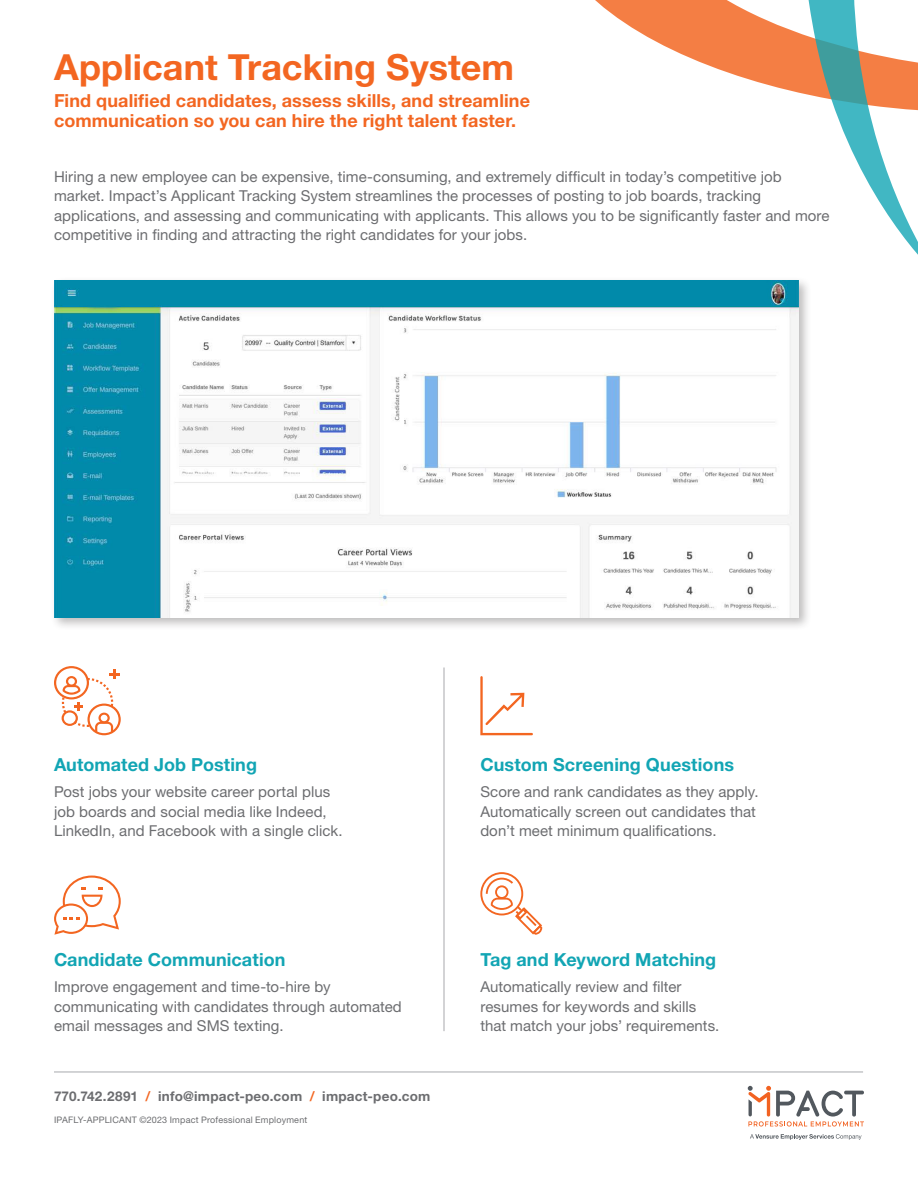
<style>
.page{position:relative;width:918px;height:1188px;background:#fff}
.page>*{position:absolute;margin:0;border:0;box-sizing:border-box;transform-origin:0 0}
.t1{font:700 36px "Helvetica Neue LT Std";color:#f36621}
.Body{font:700 18px/19.5px "Helvetica Neue LT Std";letter-spacing:.005em;color:#f36621}
.Body-2{font:700 18px "Helvetica Neue LT Std";letter-spacing:.005em;color:#12a5b4}
.Body-3{font:15px/19.5px "Helvetica Neue LT Std";letter-spacing:.005em;color:#6c6d70}
.t2{font:700 13.5px "Helvetica Neue LT Std";letter-spacing:.015em;color:#6c6d70}
.t3{font:9px "Helvetica Neue LT Std";letter-spacing:.02em;color:#6c6d70}
.s1{color:#f36621}
</style>
<div class="page">
<svg style="left:750px;top:1134px;width:112px;height:6px"></svg>
<svg style="left:748px;top:1086px;width:116px;height:41px"></svg>
<hr style="left:54px;top:1072px;width:809px;height:1px;background:#a8a9ad">
<svg style="left:595px;top:0;width:184px;height:88px;fill:#f47e44"></svg>
<svg style="left:779px;top:0;width:139px;height:255px"></svg>
<div style="left:50px;top:276px;width:761px;height:355px;background:#231f20;opacity:.3"></div>
<img style="left:54px;top:280px;width:744px;height:337px">
<hr style="left:444px;top:668px;width:1px;height:363px;background:#a8a9ad">
<svg style="left:54px;top:666px;width:67px;height:69px"></svg>
<svg style="left:54px;top:876px;width:67px;height:59px"></svg>
<svg style="left:480px;top:676px;width:53px;height:59px"></svg>
<svg style="left:480px;top:872px;width:62px;height:63px"></svg>
<p class="t1" style="left:54px;top:45px;width:462px">Applicant Tracking System</p>
<p class="Body" style="left:54px;top:91px;width:478px">Find qualified candidates, assess skills, and streamline communication so you can hire the right talent faster.</p>
<p class="Body-3" style="left:54px;top:167px;width:777px">Hiring a new employee can be expensive, time-consuming, and extremely difficult in today’s competitive job market. Impact’s Applicant Tracking System streamlines the processes of posting to job boards, tracking applications, and assessing and communicating with applicants. This allows you to be significantly faster and more competitive in finding and attracting the right candidates for your jobs.</p>
<p class="Body-2" style="left:54px;top:754px;width:204px">Automated Job Posting</p>
<p class="Body-3" style="left:54px;top:782px;width:290px">Post jobs your website career portal plus job boards and social media like Indeed,<br>LinkedIn, and Facebook with a single click.</p>
<p class="Body-2" style="left:54px;top:948px;width:233px">Candidate Communication</p>
<p class="Body-3" style="left:54px;top:977px;width:349px">Improve engagement and time-to-hire by communicating with candidates through automated email messages and SMS texting.</p>
<p class="t2" style="left:54px;top:1088px;width:378px">770.742.2891 <span class="s1">/</span> info@impact-peo.com <span class="s1">/</span> impact-peo.com</p>
<p class="t3" style="left:54px;top:1114px;width:255px">IPAFLY-APPLICANT ©2023 Impact Professional Employment</p>
<p class="Body-2" style="left:480px;top:754px;width:255px">Custom Screening Questions</p>
<p class="Body-3" style="left:480px;top:782px;width:280px">Score and rank candidates as they apply.<br>Automatically screen out candidates that don’t meet minimum qualifications.</p>
<p class="Body-2" style="left:480px;top:948px;width:237px">Tag and Keyword Matching</p>
<p class="Body-3" style="left:480px;top:977px;width:241px">Automatically review and filter resumes for keywords and skills that match your jobs’ requirements.</p>
</div>
